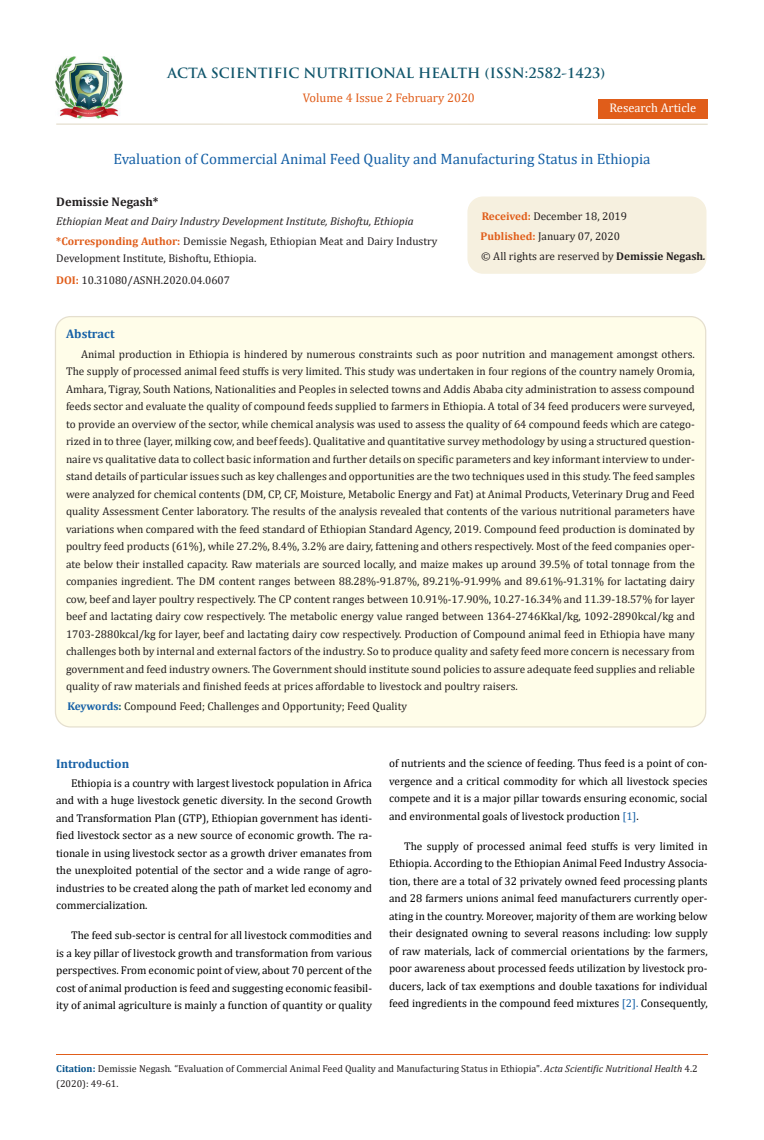
<style>
.page{position:relative;width:764px;height:1140px;background:#fff}
.page>*{position:absolute;margin:0;border:0;box-sizing:border-box;transform-origin:0 0}
.t1{font:15px "Cambria";color:#1560a6}
.t2{font:700 13.75px "Trajan Pro";color:#0e546a}
.t3{font:12.5px "Cambria";color:#e05d1a}
.t4{font:700 12.5px "Cambria";color:#1560a6}
.t5{font:700 12.5px "Cambria";color:#231f20}
.t6{font:12.5px "Cambria";color:#fff}
.t7{font:11.25px/17.5px "Cambria";color:#231f20}
.t8{font:11.25px/17.5px "Cambria";color:#000;text-align:justify}
.t9{font:italic 11.25px "Cambria";color:#231f20}
.t10{font:10px/15px "Cambria";color:#231f20}
.s1{font-weight:700;color:#e05d1a}
.s2{font-weight:700}
.s3{font-weight:700;font-style:italic}
.s4{font-weight:700;color:#1560a6}
.s5{font-weight:700;color:#0e546a}
.s6{color:#1560a6}
.s7{font-weight:700;color:#035089}
.s8{font-style:italic}
</style>
<div class="page">
<img style="left:56px;top:57px;width:66px;height:61px">
<div style="left:598px;top:99px;width:109px;height:20px;background:#e05d1a"></div>
<div style="left:55px;top:317px;width:650px;height:410px;background:#fffde9;border-radius:15px"></div>
<div style="left:468px;top:197px;width:238px;height:76px;background:#f6f0df;border-radius:15px"></div>
<div style="left:467px;top:197px;width:239px;height:77px;border:1px solid #f6f0df;border-radius:15px"></div>
<hr style="left:56px;top:123px;width:651px;height:2px;background:#e5dfce">
<hr style="left:56px;top:1055px;width:652px;height:1px;background:#e05d1a">
<p class="t2" style="left:167px;top:64px;width:439px">ACTA SCIENTIFIC NUTRITIONAL HEALTH (ISSN:2582-1423)</p>
<p class="t3" style="left:303px;top:91px;width:174px">Volume 4 Issue 2 February 2020</p>
<p class="t6" style="left:609px;top:100px;width:89px">Research Article</p>
<p class="t1" style="left:113px;top:150px;width:539px">Evaluation of Commercial Animal Feed Quality and Manufacturing Status in Ethiopia</p>
<p class="t5" style="left:56px;top:193px;width:104px">Demissie Negash*</p>
<p class="t9" style="left:56px;top:213px;width:359px">Ethiopian Meat and Dairy Industry Development Institute, Bishoftu, Ethiopia</p>
<p class="t7" style="left:56px;top:232px;width:383px"><span class="s1">*Corresponding Author:</span> Demissie Negash, Ethiopian Meat and Dairy Industry<br>Development Institute, Bishoftu, Ethiopia.</p>
<p class="t7" style="left:482px;top:207px;width:147px"><span class="s1">Received:</span> December 18, 2019</p>
<p class="t7" style="left:481px;top:248px;width:226px">© All rights are reserved by <span class="s2">Demissie Negash</span><span class="s3">.</span></p>
<p class="t7" style="left:480px;top:227px;width:141px"><span class="s1">Published:</span> January 07, 2020</p>
<p class="t7" style="left:56px;top:271px;width:175px"><span class="s1">DOI:</span> 10.31080/ASNH.2020.04.0607</p>
<p class="t4" style="left:66px;top:324px;width:50px">Abstract</p>
<p class="t7" style="left:66px;top:345px;width:630px;text-align:justify;text-indent:15px">Animal production in Ethiopia is hindered by numerous constraints such as poor nutrition and management amongst others.<br>The supply of processed animal feed stuffs is very limited. This study was undertaken in four regions of the country namely Oromia, Amhara, Tigray, South Nations, Nationalities and Peoples in selected towns and Addis Ababa city administration to assess compound feeds sector and evaluate the quality of compound feeds supplied to farmers in Ethiopia. A total of 34 feed producers were surveyed, to provide an overview of the sector, while chemical analysis was used to assess the quality of 64 compound feeds which are catego&shy;rized in to three (layer, milking cow, and beef feeds). Qualitative and quantitative survey methodology by using a structured question&shy;naire vs qualitative data to collect basic information and further details on specific parameters and key informant interview to under&shy;stand details of particular issues such as key challenges and opportunities are the two techniques used in this study. The feed samples were analyzed for chemical contents (DM, CP, CF, Moisture, Metabolic Energy and Fat) at Animal Products, Veterinary Drug and Feed quality Assessment Center laboratory. The results of the analysis revealed that contents of the various nutritional parameters have variations when compared with the feed standard of Ethiopian Standard Agency, 2019. Compound feed production is dominated by poultry feed products (61%), while 27.2%, 8.4%, 3.2% are dairy, fattening and others respectively. Most of the feed companies oper&shy;ate below their installed capacity. Raw materials are sourced locally, and maize makes up around 39.5% of total tonnage from the companies ingredient. The DM content ranges between 88.28%-91.87%, 89.21%-91.99% and 89.61%-91.31% for lactating dairy cow, beef and layer poultry respectively. The CP content ranges between 10.91%-17.90%, 10.27-16.34% and 11.39-18.57% for layer beef and lactating dairy cow respectively. The metabolic energy value ranged between 1364-2746Kkal/kg, 1092-2890kcal/kg and 1703-2880kcal/kg for layer, beef and lactating dairy cow respectively. Production of Compound animal feed in Ethiopia have many challenges both by internal and external factors of the industry. So to produce quality and safety feed more concern is necessary from government and feed industry owners. The Government should institute sound policies to assure adequate feed supplies and reliable quality of raw materials and finished feeds at prices affordable to livestock and poultry raisers.</p>
<p class="t7" style="left:67px;top:698px;width:341px"><span class="s4">Keywords</span><span class="s5">:</span> Compound Feed; Challenges and Opportunity; Feed Quality</p>
<p class="t4" style="left:56px;top:755px;width:75px">Introduction</p>
<p class="t8" style="left:56px;top:774px;width:317px;text-indent:15px">Ethiopia is a country with largest livestock population in Africa and with a huge livestock genetic diversity. In the second Growth and Transformation Plan (GTP), Ethiopian government has identi&shy;fied livestock sector as a new source of economic growth. The ra&shy;tionale in using livestock sector as a growth driver emanates from the unexploited potential of the sector and a wide range of agro&shy;industries to be created along the path of market led economy and commercialization.</p>
<p class="t8" style="left:56px;top:926px;width:317px;text-indent:15px">The feed sub-sector is central for all livestock commodities and is a key pillar of livestock growth and transformation from various perspectives. From economic point of view, about 70 percent of the cost of animal production is feed and suggesting economic feasibil&shy;ity of animal agriculture is mainly a function of quantity or quality</p>
<p class="t8" style="left:389px;top:755px;width:320px">of nutrients and the science of feeding. Thus feed is a point of con&shy;vergence and a critical commodity for which all livestock species compete and it is a major pillar towards ensuring economic, social and environmental goals of livestock production <span class="s6">[1]</span>.</p>
<p class="t8" style="left:389px;top:837px;width:320px;text-indent:15px">The supply of processed animal feed stuffs is very limited in Ethiopia. According to the Ethiopian Animal Feed Industry Associa&shy;tion, there are a total of 32 privately owned feed processing plants and 28 farmers unions animal feed manufacturers currently oper&shy;ating in the country. Moreover, majority of them are working below their designated owning to several reasons including: low supply of raw materials, lack of commercial orientations by the farmers, poor awareness about processed feeds utilization by livestock pro&shy;ducers, lack of tax exemptions and double taxations for individual feed ingredients in the compound feed mixtures <span class="s6">[2].</span> Consequently,</p>
<p class="t10" style="left:56px;top:1061px;width:643px"><span class="s7">Citation:</span> Demissie Negash<span class="s8">.</span> “Evaluation of Commercial Animal Feed Quality and Manufacturing Status in Ethiopia". <span class="s8">Acta Scientific Nutritional Health</span> 4.2 (2020): 49-61.</p>
</div>
